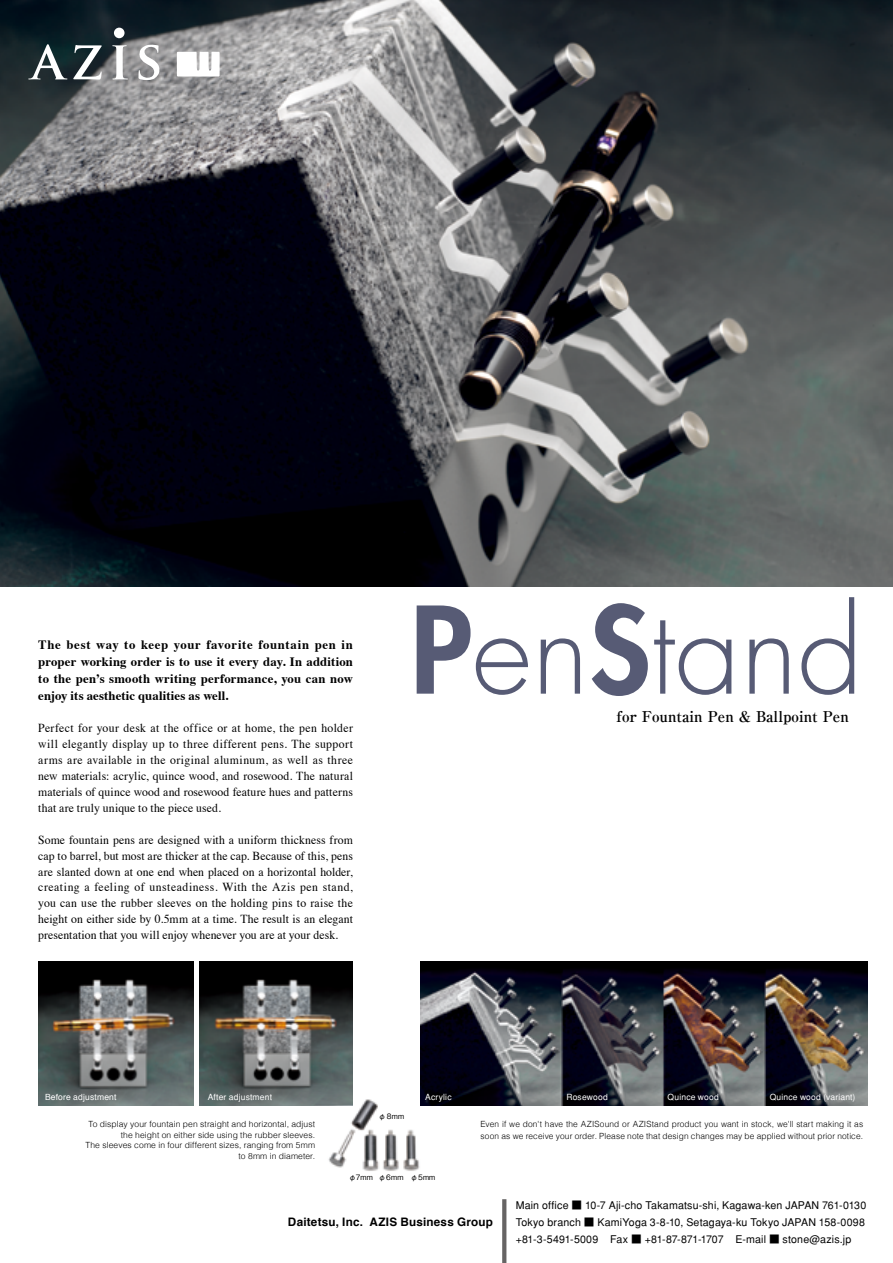
<style>
.page{position:relative;width:893px;height:1263px;background:#fff}
.page>*{position:absolute;margin:0;border:0;box-sizing:border-box;transform-origin:0 0}
.t1{font:300 117px "Futura";color:#575b75}
.t2{font:700 14.85px "Ryumin Pro";color:#000}
.t3{font:700 12.75px/17px "Times";letter-spacing:.025em;color:#000;text-align:justify}
.t4{font:700 12.75px "Times";letter-spacing:.055em;color:#000}
.t5{font:12.15px/15.9px "Times";letter-spacing:.005em;color:#000;text-align:justify;scale:.96 1}
.t6{font:700 11.7px "Helvetica";letter-spacing:.015em;color:#000}
.t7{font:500 10.65px "Gothic BBB";letter-spacing:.015em;color:#000}
.t8{font:500 10.65px "Gothic BBB";letter-spacing:-.01em;color:#000}
.t9{font:300 8.55px/10.6px "Helvetica";letter-spacing:.015em;color:#000}
.t10{font:500 8.55px "Gothic BBB";letter-spacing:.025em;color:#fff}
.t11{font:8.55px "Helvetica";letter-spacing:.02em;color:#fff}
.t12{font:500 7.5px "Gothic BBB Pr 6 N";letter-spacing:.03em;color:#000}
.s1{font-weight:800}
</style>
<div class="page">
<img style="left:328px;top:1083px;width:93px;height:88px">
<img style="left:421px;top:961px;width:446px;height:145px">
<svg style="left:502px;top:1199px;width:4px;height:64px"></svg>
<img style="left:0;top:0;width:893px;height:587px">
<img style="left:38px;top:961px;width:155px;height:145px">
<img style="left:200px;top:961px;width:153px;height:145px">
<svg style="left:28px;top:44px;width:39px;height:36px"></svg>
<svg style="left:73px;top:45px;width:29px;height:35px"></svg>
<svg style="left:112px;top:45px;width:16px;height:34px"></svg>
<svg style="left:138px;top:44px;width:22px;height:36px"></svg>
<div style="left:114px;top:28px;width:11px;height:10px;background:#fff;border-radius:50%"></div>
<svg style="left:177px;top:52px;width:43px;height:25px"></svg>
<p class="t4" style="left:38px;top:632px;width:316px">The best way to keep your favorite fountain pen in</p>
<p class="t3" style="left:38px;top:651px;width:316px">proper working order is to use it every day. In addition to the pen s’ smooth writing performance, you can now enjoy its aesthetic qualities as well.</p>
<p class="t5" style="left:38px;top:719px;width:329px">Perfect for your desk at the office or at home, the pen holder will elegantly display up to three different pens. The support arms are available in the original aluminum, as well as three new materials: acrylic, quince wood, and rosewood. The natural materials of quince wood and rosewood feature hues and patterns that are truly unique to the piece used.</p>
<p class="t5" style="left:38px;top:830px;width:329px">Some fountain pens are designed with a uniform thickness from cap to barrel, but most are thicker at the cap. Because of this, pens are slanted down at one end when placed on a horizontal holder, creating a feeling of unsteadiness. With the Azis pen stand, you can use the rubber sleeves on the holding pins to raise the height on either side by 0.5mm at a time. The result is an elegant presentation that you will enjoy whenever you are at your desk.</p>
<h1 class="t1" style="left:410px;top:576px;width:454px"><span class="s1">P</span>en<span class="s1">S</span>tand</h1>
<p class="t2" style="left:617px;top:704px;width:234px">for Fountain Pen &amp; Ballpoint Pen</p>
<p class="t11" style="left:45px;top:1090px;width:73px">Before adjustment</p>
<p class="t10" style="left:208px;top:1092px;width:66px">After adjustment</p>
<p class="t10" style="left:425px;top:1092px;width:28px">Acrylic</p>
<p class="t10" style="left:566px;top:1092px;width:43px">Rosewood</p>
<p class="t10" style="left:668px;top:1092px;width:53px">Quince wood</p>
<p class="t10" style="left:770px;top:1092px;width:87px">Quince wood (variant(</p>
<p class="t9" style="left:85px;top:1118px;width:231px;text-align:right">To display your fountain pen straight and horizontal, adjust the height on either side using the rubber sleeves.<br>The sleeves come in four different sizes, ranging from 5mm to 8mm in diameter.</p>
<p class="t12" style="left:378px;top:1110px;width:27px">φ8mm</p>
<p class="t9" style="left:480px;top:1118px;width:384px;line-height:11.7px">Even if we don t' have the AZISound or AZIStand product you want in stock, we l l' start making it as soon as we receive your order. Please note that design changes may be applied without prior notice.</p>
<p class="t12" style="left:378px;top:1171px;width:27px">φ6mm</p>
<p class="t12" style="left:349px;top:1171px;width:26px">φ7mm</p>
<p class="t12" style="left:410px;top:1171px;width:27px">φ5mm</p>
<p class="t6" style="left:370px;top:1213px;width:125px">AZIS Business Group</p>
<p class="t6" style="left:288px;top:1213px;width:77px">Daitetsu, Inc.</p>
<p class="t7" style="left:516px;top:1199px;width:352px">Main office ■ 10-7 Aji-cho Takamatsu-shi, Kagawa-ken JAPAN 761-0130</p>
<p class="t7" style="left:516px;top:1216px;width:351px">Tokyo branch ■ KamiYoga 3-8-10, Setagaya-ku Tokyo JAPAN 158-0098</p>
<p class="t7" style="left:735px;top:1233px;width:117px">E-mail ■ stone@azis j p.</p>
<p class="t8" style="left:610px;top:1233px;width:115px">Fax ■ +81-87-871-1707</p>
<p class="t7" style="left:516px;top:1233px;width:84px">+81-3-5491-5009</p>
</div>
